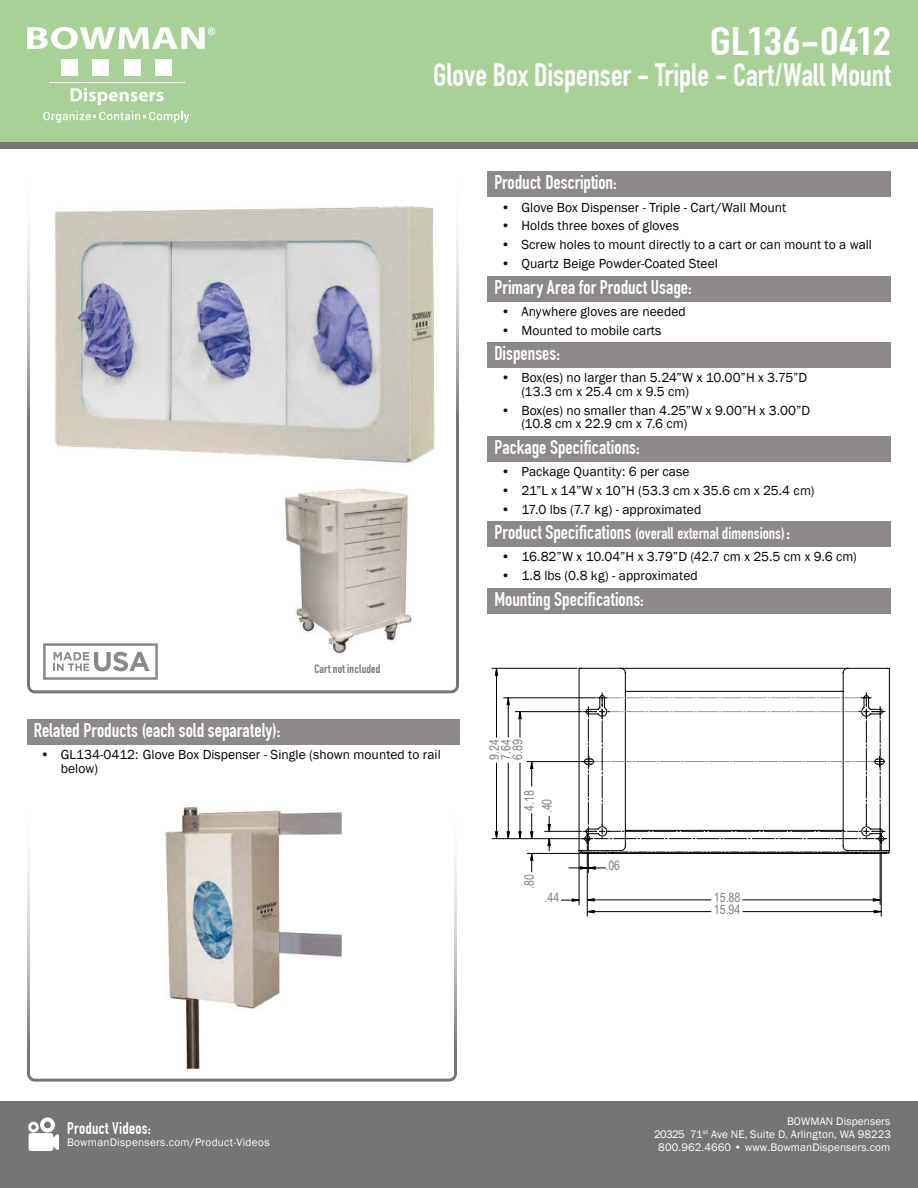
<style>
.page{position:relative;width:918px;height:1188px;background:#fff}
.page>*{position:absolute;margin:0;border:0;box-sizing:border-box;transform-origin:0 0}
.t1{font:700 39px "DIN Condensed";letter-spacing:-.04em;color:#fff;scale:1.28 1}
.t2{font:700 31.5px "DIN Condensed";letter-spacing:-.005em;color:#fff}
.t3{font:700 19.5px "DIN Condensed";color:#fff}
.t4{font:700 16.5px "DIN Condensed";color:#fff}
.t5{font:13.5px/18.9px "Franklin Gothic";letter-spacing:.005em;color:#000}
.t6{font:12.9px/11.7px "Arial Narrow";color:#808080}
.t7{font:12px "DIN Engschrift";letter-spacing:.015em;color:#777574}
.t8{font:11.25px/12.8px "Franklin Gothic";letter-spacing:.01em;color:#fff;text-align:right}
.s1{font-size:19.5px}
</style>
<div class="page">
<div style="left:0;top:1101px;width:918px;height:87px;background:#777574"></div>
<div style="left:0;top:0;width:918px;height:148px;background:#777574"></div>
<svg style="left:28px;top:1117px;width:31px;height:34px"></svg>
<img style="left:27px;top:861px;width:430px;height:221px">
<img style="left:27px;top:234px;width:432px;height:459px">
<div style="left:0;top:0;width:918px;height:142px;background:#a8d097"></div>
<svg style="left:27px;top:27px;width:188px;height:22px"></svg>
<div style="left:61px;top:60px;width:17px;height:16px;background:#fff"></div>
<div style="left:92px;top:60px;width:17px;height:16px;background:#fff"></div>
<div style="left:124px;top:60px;width:17px;height:16px;background:#fff"></div>
<div style="left:155px;top:60px;width:17px;height:16px;background:#fff"></div>
<hr style="left:49px;top:82px;width:135px;height:1px;background:#fff">
<svg style="left:71px;top:88px;width:93px;height:17px"></svg>
<svg style="left:43px;top:111px;width:146px;height:12px"></svg>
<svg style="left:43px;top:643px;width:115px;height:37px"></svg>
<svg style="left:579px;top:668px;width:311px;height:183px"></svg>
<svg style="left:582px;top:693px;width:305px;height:151px"></svg>
<hr style="left:743px;top:900px;width:137px;height:1px;background:#000">
<hr style="left:587px;top:900px;width:124px;height:1px;background:#000">
<hr style="left:880px;top:838px;width:1px;height:67px;background:#000">
<hr style="left:588px;top:838px;width:1px;height:35px;background:#000">
<hr style="left:579px;top:853px;width:1px;height:52px;background:#000">
<hr style="left:587px;top:845px;width:1px;height:71px;background:#000">
<hr style="left:881px;top:845px;width:1px;height:71px;background:#000">
<hr style="left:496px;top:668px;width:1px;height:69px;background:#000">
<hr style="left:496px;top:763px;width:1px;height:76px;background:#000">
<hr style="left:492px;top:668px;width:85px;height:1px;background:#000">
<hr style="left:492px;top:838px;width:89px;height:1px;background:#000">
<hr style="left:508px;top:698px;width:1px;height:39px;background:#000">
<hr style="left:508px;top:763px;width:1px;height:76px;background:#000">
<hr style="left:504px;top:698px;width:92px;height:1px;background:#000">
<hr style="left:520px;top:763px;width:1px;height:76px;background:#000">
<hr style="left:515px;top:711px;width:67px;height:1px;background:#000">
<hr style="left:527px;top:761px;width:58px;height:1px;background:#000">
<hr style="left:545px;top:831px;width:37px;height:1px;background:#000">
<hr style="left:527px;top:853px;width:52px;height:1px;background:#000">
<svg style="left:873px;top:898px;width:7px;height:3px"></svg>
<svg style="left:587px;top:898px;width:7px;height:3px"></svg>
<svg style="left:569px;top:866px;width:36px;height:3px"></svg>
<svg style="left:561px;top:899px;width:18px;height:3px"></svg>
<svg style="left:587px;top:910px;width:295px;height:3px"></svg>
<svg style="left:495px;top:668px;width:3px;height:7px"></svg>
<svg style="left:495px;top:831px;width:3px;height:8px"></svg>
<svg style="left:507px;top:698px;width:3px;height:7px"></svg>
<svg style="left:507px;top:831px;width:3px;height:8px"></svg>
<svg style="left:519px;top:711px;width:2px;height:26px"></svg>
<svg style="left:530px;top:761px;width:3px;height:25px"></svg>
<svg style="left:530px;top:813px;width:3px;height:26px"></svg>
<svg style="left:548px;top:816px;width:3px;height:16px"></svg>
<svg style="left:548px;top:838px;width:3px;height:13px"></svg>
<svg style="left:530px;top:853px;width:3px;height:19px"></svg>
<svg style="left:579px;top:851px;width:311px;height:3px"></svg>
<div style="left:488px;top:171px;width:403px;height:26px;background:#8c8988"></div>
<div style="left:488px;top:276px;width:403px;height:25px;background:#8c8988"></div>
<div style="left:488px;top:342px;width:403px;height:26px;background:#8c8988"></div>
<div style="left:488px;top:436px;width:403px;height:26px;background:#8c8988"></div>
<div style="left:488px;top:521px;width:403px;height:26px;background:#8c8988"></div>
<div style="left:488px;top:588px;width:403px;height:26px;background:#8c8988"></div>
<div style="left:27px;top:719px;width:432px;height:26px;background:#8c8988"></div>
<img style="left:277px;top:484px;width:141px;height:174px">
<img style="left:142px;top:803px;width:200px;height:266px">
<img style="left:50px;top:206px;width:404px;height:278px">
<h1 class="t1" style="left:710px;top:27px;width:143px">GL136-0412</h1>
<h2 class="t2" style="left:433px;top:64px;width:459px">Glove Box Dispenser - Triple - Cart/Wall Mount</h2>
<p class="t7" style="left:314px;top:661px;width:68px">Cart not included</p>
<h3 class="t3" style="left:34px;top:723px;width:248px">Related Products (each sold separately):</h3>
<p class="t5" style="left:61px;top:749px;width:382px;line-height:13.5px;text-indent:-20px">ï GL134-0412: Glove Box Dispenser - Single (shown mounted to rail below)</p>
<h3 class="t3" style="left:494px;top:175px;width:124px">Product Description:</h3>
<p class="t5" style="left:501px;top:199px;width:372px">ï Glove Box Dispenser - Triple - Cart/Wall Mount<br>ï Holds three boxes of gloves<br>ï Screw holes to mount directly to a cart or can mount to a wall ï Quartz Beige Powder-Coated Steel</p>
<h3 class="t3" style="left:494px;top:280px;width:199px">Primary Area for Product Usage:</h3>
<p class="t5" style="left:501px;top:303px;width:186px">ï Anywhere gloves are needed ï Mounted to mobile carts</p>
<h3 class="t3" style="left:494px;top:346px;width:67px">Dispenses:</h3>
<p class="t5" style="left:521px;top:372px;width:287px;line-height:13.5px;text-indent:-20px">ï Box(es) no larger than 5.24îW x 10.00îH x 3.75îD (13.3 cm x 25.4 cm x 9.5 cm)</p>
<p class="t5" style="left:521px;top:405px;width:290px;line-height:13.5px;text-indent:-20px">ï Box(es) no smaller than 4.25îW x 9.00îH x 3.00îD (10.8 cm x 22.9 cm x 7.6 cm)</p>
<h3 class="t3" style="left:494px;top:436px;width:147px">Package Speci昀椀cations:</h3>
<p class="t5" style="left:501px;top:463px;width:315px">ï Package Quantity: 6 per case<br>ï 21îL x 14îW x 10îH (53.3 cm x 35.6 cm x 25.4 cm) ï 17.0 lbs (7.7 kg) - approximated</p>
<p class="t4" style="left:494px;top:527px;width:297px"><span class="s1">Product Speci昀椀cations</span> (overall external dimensions)<span class="s1">:</span></p>
<p class="t5" style="left:501px;top:549px;width:357px">ï 16.82îW x 10.04îH x 3.79îD (42.7 cm x 25.5 cm x 9.6 cm) ï 1.8 lbs (0.8 kg) - approximated</p>
<h3 class="t3" style="left:494px;top:588px;width:151px">Mounting Speci昀椀cations:</h3>
<p class="t6" style="left:488px;top:760px;width:22px;text-align:justify;rotate:-90deg">9.24<br>7.64<br>6.89</p>
<p class="t6" style="left:520px;top:813px;width:25px;line-height:17.4px;rotate:-90deg">4.18 .40</p>
<p class="t6" style="left:523px;top:889px;width:16px;rotate:-90deg">.80</p>
<p class="t6" style="left:545px;top:891px;width:16px">.44</p>
<p class="t6" style="left:605px;top:859px;width:16px">.06</p>
<p class="t6" style="left:714px;top:891px;width:28px">15.88<br>15.94</p>
<p class="t4" style="left:67px;top:1122px;width:85px">Product Videos:</p>
<p class="t8" style="left:67px;top:1136px;width:204px">BowmanDispensers.com/Product-Videos</p>
<p class="t8" style="left:654px;top:1116px;width:238px">BOWMAN Dispensers<br>20325 71<sup>st</sup> Ave NE, Suite D, Arlington, WA 98223<br>800.962.4660 ï www.BowmanDispensers.com</p>
</div>
